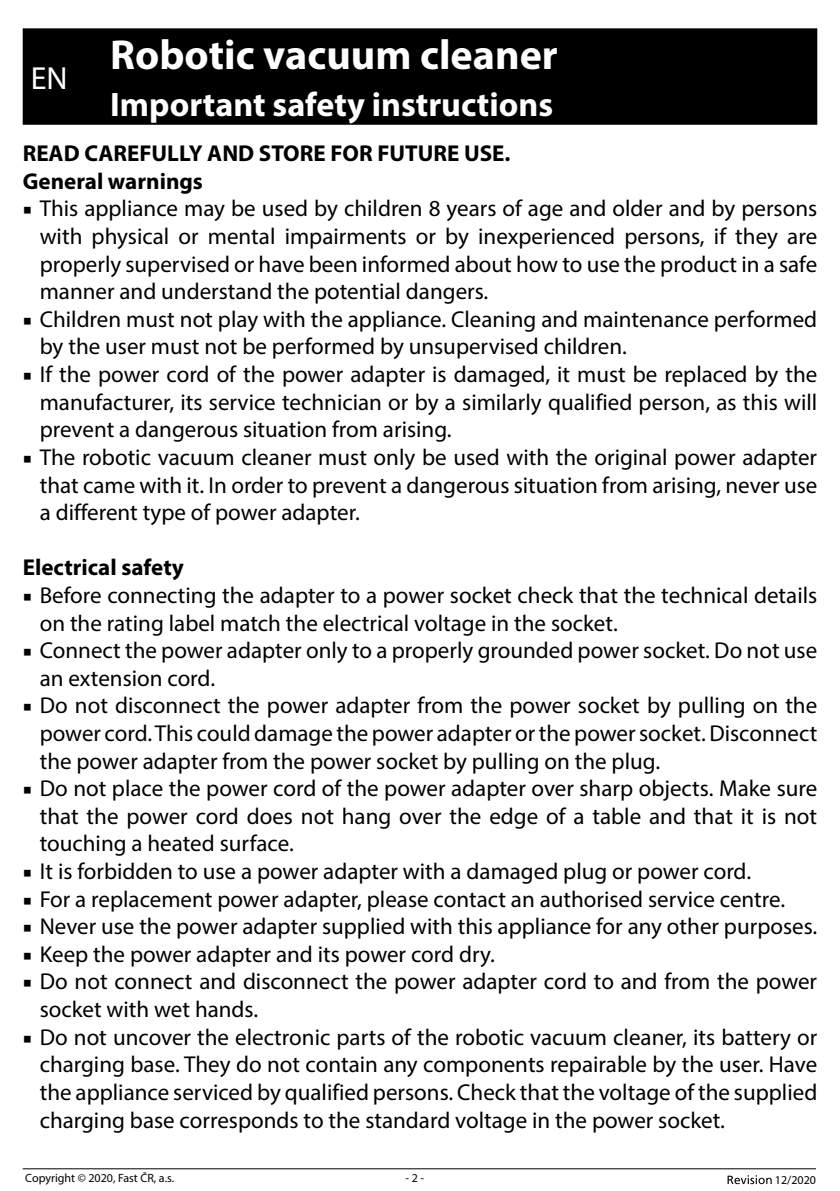
<style>
.page{position:relative;width:840px;height:1191px;background:#fff}
.page>*{position:absolute;margin:0;border:0;box-sizing:border-box;transform-origin:0 0}
.t1{font:700 42px "Myriad Pro";color:#fff}
.t2{font:700 34px "Myriad Pro";color:#fff}
.t3{font:32px "Myriad Pro";color:#fff}
.t4{font:23px/27.6px "Myriad Pro";color:#000;text-align:justify}
.t5{font:700 23px/27.6px "Myriad Pro";color:#000}
.t6{font:12px "Myriad Pro";color:#000}
.s1{font-family:"Minion Pro"}
</style>
<div class="page">
<hr style="left:23px;top:1168px;width:792px;height:1px;background:#000">
<svg style="left:727px;top:1175px;width:44px;height:9px"></svg>
<div style="left:23px;top:28px;width:793px;height:97px;background:#000"></div>
<h1 class="t1" style="left:110px;top:28px;width:449px">Robotic vacuum cleaner</h1>
<h2 class="t2" style="left:110px;top:82px;width:444px">Important safety instructions</h2>
<p class="t5" style="left:23px;top:139px;width:489px">READ CAREFULLY AND STORE FOR FUTURE USE.<br>General warnings</p>
<p class="t4" style="left:40px;top:194px;width:778px;text-indent:-17px"><span class="s1">■</span> This appliance may be used by children 8 years of age and older and by persons with physical or mental impairments or by inexperienced persons, if they are properly supervised or have been informed about how to use the product in a safe manner and understand the potential dangers.</p>
<p class="t4" style="left:40px;top:305px;width:778px;text-indent:-17px"><span class="s1">■</span> Children must not play with the appliance. Cleaning and maintenance performed by the user must not be performed by unsupervised children.</p>
<p class="t4" style="left:40px;top:360px;width:778px;text-indent:-17px"><span class="s1">■</span> If the power cord of the power adapter is damaged, it must be replaced by the manufacturer, its service technician or by a similarly qualified person, as this will prevent a dangerous situation from arising.</p>
<p class="t4" style="left:40px;top:443px;width:778px;text-indent:-17px"><span class="s1">■</span> The robotic vacuum cleaner must only be used with the original power adapter that came with it. In order to prevent a dangerous situation from arising, never use a different type of power adapter.</p>
<p class="t5" style="left:23px;top:553px;width:163px">Electrical safety</p>
<p class="t4" style="left:40px;top:581px;width:778px;text-indent:-17px"><span class="s1">■</span> Before connecting the adapter to a power socket check that the technical details on the rating label match the electrical voltage in the socket.</p>
<p class="t4" style="left:40px;top:636px;width:778px;text-indent:-17px"><span class="s1">■</span> Connect the power adapter only to a properly grounded power socket. Do not use an extension cord.</p>
<p class="t4" style="left:40px;top:691px;width:778px;text-indent:-17px"><span class="s1">■</span> Do not disconnect the power adapter from the power socket by pulling on the power cord. This could damage the power adapter or the power socket. Disconnect the power adapter from the power socket by pulling on the plug.</p>
<p class="t4" style="left:40px;top:774px;width:778px;text-indent:-17px"><span class="s1">■</span> Do not place the power cord of the power adapter over sharp objects. Make sure that the power cord does not hang over the edge of a table and that it is not touching a heated surface.</p>
<p class="t4" style="left:23px;top:857px;width:729px"><span class="s1">■</span> It is forbidden to use a power adapter with a damaged plug or power cord.</p>
<p class="t4" style="left:23px;top:884px;width:763px"><span class="s1">■</span> For a replacement power adapter, please contact an authorised service centre.</p>
<p class="t4" style="left:23px;top:912px;width:795px"><span class="s1">■</span> Never use the power adapter supplied with this appliance for any other purposes.</p>
<p class="t4" style="left:23px;top:940px;width:473px"><span class="s1">■</span> Keep the power adapter and its power cord dry.</p>
<p class="t4" style="left:40px;top:967px;width:778px;text-indent:-17px"><span class="s1">■</span> Do not connect and disconnect the power adapter cord to and from the power socket with wet hands.</p>
<p class="t4" style="left:40px;top:1022px;width:778px;text-indent:-17px"><span class="s1">■</span> Do not uncover the electronic parts of the robotic vacuum cleaner, its battery or charging base. They do not contain any components repairable by the user. Have the appliance serviced by qualified persons. Check that the voltage of the supplied charging base corresponds to the standard voltage in the power socket.</p>
<h3 class="t3" style="left:31px;top:58px;width:38px">EN</h3>
<p class="t6" style="left:25px;top:1170px;width:150px">Copyright © 2020, Fast ČR, a.s.</p>
<p class="t6" style="left:405px;top:1170px;width:20px">- 2 -</p>
<p class="t6" style="left:774px;top:1172px;width:43px">12/2020</p>
</div>
